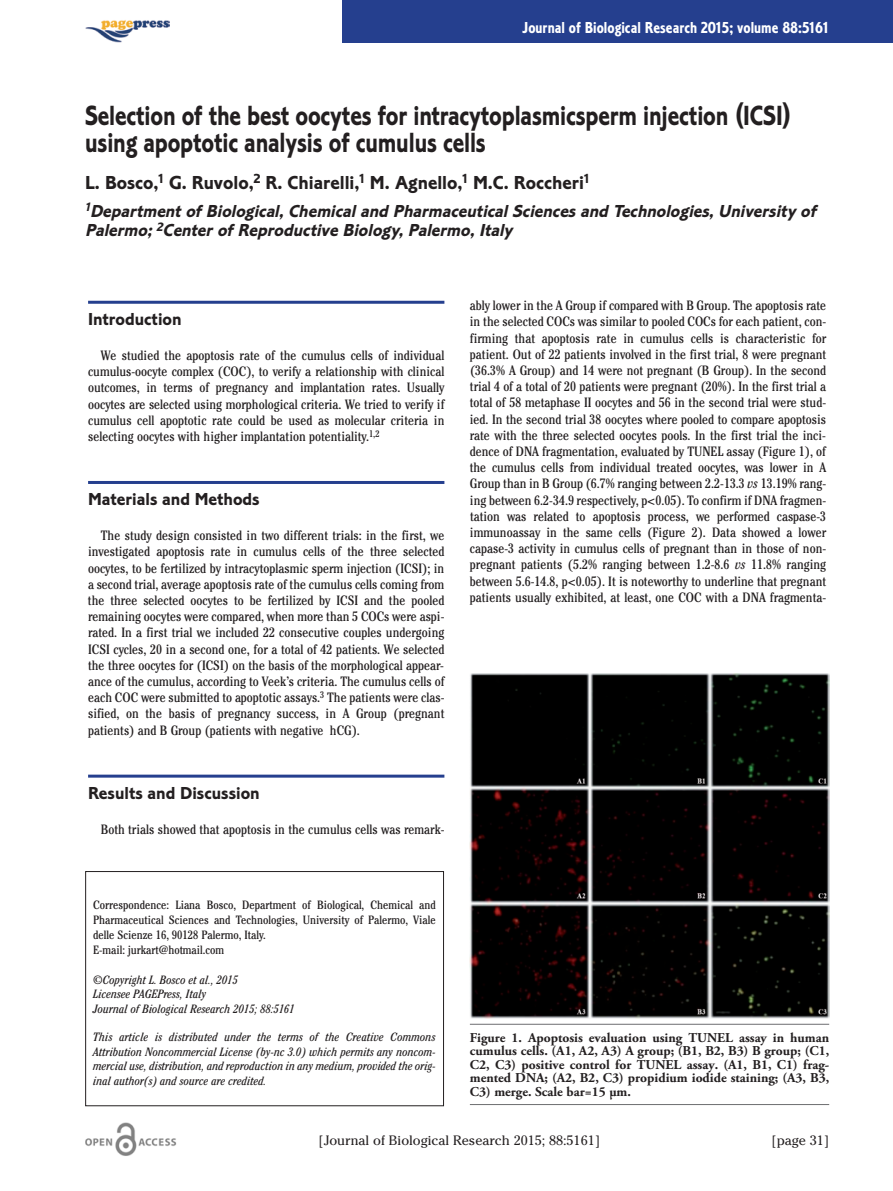
<style>
.page{position:relative;width:893px;height:1191px;background:#fff}
.page>*{position:absolute;margin:0;border:0;box-sizing:border-box;transform-origin:0 0}
.t1{font:28.8px/27px "Corinthian Bold Plain";letter-spacing:-.005em;color:#231f20;scale:.83 1}
.t2{font:19.5px "Corinthian Bold Plain";color:#231f20}
.t3{font:italic 18px/19.5px "Corinthian Bold Plain";color:#231f20}
.t4{font:18px "Corinthian Bold Plain";color:#231f20}
.t5{font:16.5px "Corinthian Bold Condensed Plain";color:#fff}
.t6{font:condensed 13.5px/16.2px "Cheltenham";color:#231f20;text-align:justify}
.t7{font:700 13.5px/13.5px "Adobe Garamond Pro";color:#231f20;text-align:justify}
.t8{font:13.5px "Cheltenham";color:#231f20}
.t9{font:italic condensed 12px/14.4px "Cheltenham";color:#231f20}
.t10{font:condensed 12px/15px "Cheltenham";color:#231f20}
.s1{font-style:italic}
</style>
<div class="page">
<hr style="left:88px;top:301px;width:356px;height:3px;background:#253f8e">
<hr style="left:88px;top:481px;width:356px;height:3px;background:#253f8e">
<hr style="left:88px;top:774px;width:356px;height:3px;background:#253f8e">
<div style="left:85px;top:871px;width:359px;height:235px;border:1px solid #231f20"></div>
<img style="left:85px;top:1123px;width:92px;height:33px">
<img style="left:85px;top:20px;width:84px;height:23px">
<div style="left:342px;top:0;width:551px;height:43px;background:#253f8e"></div>
<img style="left:470px;top:673px;width:359px;height:345px">
<hr style="left:470px;top:1024px;width:359px;height:1px;background:#6c6d70">
<hr style="left:470px;top:1104px;width:359px;height:1px;background:#6c6d70">
<p class="t5" style="left:522px;top:22px;width:308px">Journal of Biological Research 2015; volume 88:5161</p>
<h1 class="t1" style="left:85px;top:105px;width:853px">Selection of the best oocytes for intracytoplasmicsperm injection (ICSI) using apoptotic analysis of cumulus cells</h1>
<h2 class="t2" style="left:85px;top:175px;width:506px">L. Bosco,<sup>1</sup> G. Ruvolo,<sup>2</sup> R. Chiarelli,<sup>1</sup> M. Agnello,<sup>1</sup> M.C. Roccheri<sup>1</sup></h2>
<h3 class="t3" style="left:85px;top:202px;width:736px"><sup>1</sup>Department of Biological, Chemical and Pharmaceutical Sciences and Technologies, University of<br>Palermo; <sup>2</sup>Center of Reproductive Biology, Palermo, Italy</h3>
<h3 class="t4" style="left:88px;top:313px;width:95px">Introduction</h3>
<p class="t6" style="left:88px;top:348px;width:358px;text-indent:13px">We studied the apoptosis rate of the cumulus cells of individual cumulus-oocyte complex (COC), to verify a relationship with clinical outcomes, in terms of pregnancy and implantation rates. Usually oocytes are selected using morphological criteria. We tried to verify if cumulus cell apoptotic rate could be used as molecular criteria in selecting oocytes with higher implantation potentiality.<sup>1,2</sup></p>
<h3 class="t4" style="left:88px;top:493px;width:173px">Materials and Methods</h3>
<p class="t6" style="left:88px;top:529px;width:358px;text-indent:13px">The study design consisted in two different trials: in the first, we investigated apoptosis rate in cumulus cells of the three selected oocytes, to be fertilized by intracytoplasmic sperm injection (ICSI); in a second trial, average apoptosis rate of the cumulus cells coming from the three selected oocytes to be fertilized by ICSI and the pooled remaining oocytes were compared, when more than 5 COCs were aspi&shy;rated. In a first trial we included 22 consecutive couples undergoing ICSI cycles, 20 in a second one, for a total of 42 patients. We selected the three oocytes for (ICSI) on the basis of the morphological appear&shy;ance of the cumulus, according to Veek’s criteria. The cumulus cells of each COC were submitted to apoptotic assays.<sup>3</sup> The patients were clas&shy;sified, on the basis of pregnancy success, in A Group (pregnant patients) and B Group (patients with negative hCG).</p>
<h3 class="t4" style="left:88px;top:787px;width:173px">Results and Discussion</h3>
<p class="t6" style="left:101px;top:822px;width:345px">Both trials showed that apoptosis in the cumulus cells was remark-</p>
<p class="t6" style="left:470px;top:299px;width:358px">ably lower in the A Group if compared with B Group. The apoptosis rate in the selected COCs was similar to pooled COCs for each patient, con&shy;firming that apoptosis rate in cumulus cells is characteristic for patient. Out of 22 patients involved in the first trial, 8 were pregnant (36.3% A Group) and 14 were not pregnant (B Group). In the second trial 4 of a total of 20 patients were pregnant (20%). In the first trial a total of 58 metaphase II oocytes and 56 in the second trial were stud&shy;ied. In the second trial 38 oocytes where pooled to compare apoptosis rate with the three selected oocytes pools. In the first trial the inci&shy;dence of DNA fragmentation, evaluated by TUNEL assay (Figure 1), of the cumulus cells from individual treated oocytes, was lower in A Group than in B Group (6.7% ranging between 2.2-13.3 <span class="s1">vs</span> 13.19% rang&shy;ing between 6.2-34.9 respectively, p&lt;0.05). To confirm if DNA fragmen&shy;tation was related to apoptosis process, we performed caspase-3 immunoassay in the same cells (Figure 2). Data showed a lower capase-3 activity in cumulus cells of pregnant than in those of non&shy;pregnant patients (5.2% ranging between 1.2-8.6 <span class="s1">vs</span> 11.8% ranging between 5.6-14.8, p&lt;0.05). It is noteworthy to underline that pregnant patients usually exhibited, at least, one COC with a DNA fragmenta-</p>
<p class="t10" style="left:93px;top:898px;width:344px">Correspondence: Liana Bosco, Department of Biological, Chemical and Pharmaceutical Sciences and Technologies, University of Palermo, Viale delle Scienze 16, 90128 Palermo, Italy.<br>E-mail: jurkart@hotmail.com</p>
<p class="t9" style="left:93px;top:973px;width:203px">©Copyright L. Bosco et al., 2015<br>Licensee PAGEPress, Italy<br>Journal of Biological Research 2015; 88:5161</p>
<p class="t9" style="left:93px;top:1031px;width:344px;text-align:justify">This article is distributed under the terms of the Creative Commons Attribution Noncommercial License (by-nc 3.0) which permits any noncom&shy;mercial use, distribution, and reproduction in any medium, provided the orig&shy;inal author(s) and source are credited.</p>
<p class="t7" style="left:470px;top:1031px;width:361px">Figure 1. Apoptosis evaluation using TUNEL assay in human cumulus cells. (A1, A2, A3) A group; (B1, B2, B3) B group; (C1, C2, C3) positive control for TUNEL assay. (A1, B1, C1) frag&shy;mented DNA; (A2, B2, C3) propidium iodide staining; (A3, B3, C3) merge. Scale bar=15 µm.</p>
<p class="t8" style="left:318px;top:1132px;width:283px">[Journal of Biological Research 2015; 88:5161]</p>
<p class="t8" style="left:771px;top:1132px;width:59px">[page 31]</p>
</div>
